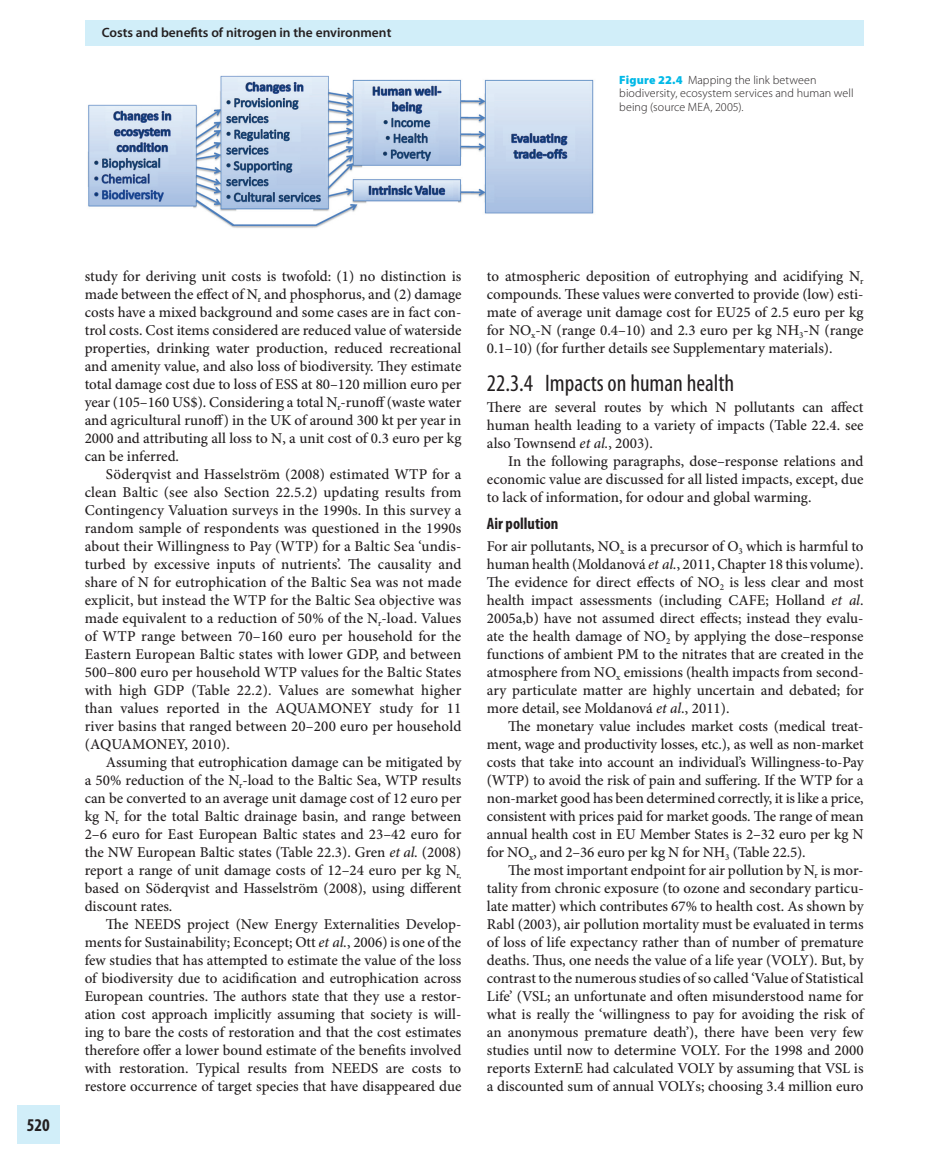
<style>
.page{position:relative;width:932px;height:1173px;background:#fff}
.page>*{position:absolute;margin:0;border:0;box-sizing:border-box;transform-origin:0 0}
.t1{font:condensed 24px "Myriad Pro";color:#231f20}
.t2{font:700 condensed 18px "Myriad Pro";color:#231f20}
.t3{font:700 condensed 16.5px "Myriad Pro";color:#231f20}
.t4{font:500 15px/18px "Minion Pro";color:#231f20;text-align:justify}
.t5{font:600 13.5px "Myriad Pro";color:#231f20}
.t6{font:300 12px/13.5px "Myriad Pro";letter-spacing:.005em;color:#231f20}
.s1{font-weight:900;color:#00b9e7}
.s2{font-style:italic}
</style>
<div class="page">
<div style="left:85px;top:21px;width:778px;height:25px;background:#d1eef9"></div>
<div style="left:17px;top:1105px;width:43px;height:38px;background:#d1eef9"></div>
<img style="left:88px;top:75px;width:506px;height:153px">
<p class="t5" style="left:102px;top:27px;width:291px">Costs and benefits of nitrogen in the environment</p>
<p class="t6" style="left:619px;top:74px;width:236px"><span class="s1">Figure 22.4</span> Mapping the link between biodiversity, ecosystem services and human well being (source MEA, 2005 ).</p>
<p class="t2" style="left:27px;top:1118px;width:25px">520</p>
<p class="t4" style="left:85px;top:269px;width:378px">study for deriving unit costs is twofold: (1) no distinction is made between the effect of N <sub>r</sub> and phosphorus, and (2) damage costs have a mixed background and some cases are in fact con&shy;trol costs. Cost items considered are reduced value of waterside properties, drinking water production, reduced recreational and amenity value, and also loss of biodiversity. They estimate total damage cost due to loss of ESS at 80–120 million euro per year (105–160 US$). Considering a total N <sub>r</sub> -runoff (waste water and agricultural runoff) in the UK of around 300 kt per year in 2000 and attributing all loss to N, a unit cost of 0.3 euro per kg can be inferred.</p>
<p class="t4" style="left:85px;top:467px;width:378px;text-indent:21px">Söderqvist and Hasselström ( 2008 ) estimated WTP for a clean Baltic (see also Section 22.5.2 ) updating results from Contingency Valuation surveys in the 1990s. In this survey a random sample of respondents was questioned in the 1990s about their Willingness to Pay (WTP) for a Baltic Sea ‘undis&shy;turbed by excessive inputs of nutrients’. The causality and share of N for eutrophication of the Baltic Sea was not made explicit, but instead the WTP for the Baltic Sea objective was made equivalent to a reduction of 50% of the N <sub>r</sub> -load. Values of WTP range between 70–160 euro per household for the Eastern European Baltic states with lower GDP, and between 500–800 euro per household WTP values for the Baltic States with high GDP ( Table 22.2 ). Values are somewhat higher than values reported in the AQUAMONEY study for 11 river basins that ranged between 20–200 euro per household (AQUAMONEY, 2010 ).</p>
<p class="t4" style="left:85px;top:755px;width:378px;text-indent:21px">Assuming that eutrophication damage can be mitigated by a 50% reduction of the N <sub>r</sub> -load to the Baltic Sea, WTP results can be converted to an average unit damage cost of 12 euro per kg N <sub>r</sub> for the total Baltic drainage basin, and range between 2–6 euro for East European Baltic states and 23–42 euro for the NW European Baltic states ( Table 22.3 ). Gren <span class="s2">et al.</span> ( 2008 ) report a range of unit damage costs of 12–24 euro per kg N <sub>r, </sub>based on Söderqvist and Hasselström ( 2008 ), using different discount rates.</p>
<p class="t4" style="left:85px;top:917px;width:378px;text-indent:21px">The NEEDS project (New Energy Externalities Develop&shy;ments for Sustainability; Econcept; Ott <span class="s2">et al.</span> , 2006 ) is one of the few studies that has attempted to estimate the value of the loss of biodiversity due to acidification and eutrophication across European countries. The authors state that they use a restor&shy;ation cost approach implicitly assuming that society is will&shy;ing to bare the costs of restoration and that the cost estimates therefore offer a lower bound estimate of the benefits involved with restoration. Typical results from NEEDS are costs to restore occurrence of target species that have disappeared due</p>
<p class="t4" style="left:487px;top:269px;width:378px">to atmospheric deposition of eutrophying and acidifying N <sub>r </sub>compounds. These values were converted to provide (low) esti&shy;mate of average unit damage cost for EU25 of 2.5 euro per kg for NO <sub>x</sub> -N (range 0.4–10) and 2.3 euro per kg NH <sub>3</sub> -N (range 0.1–10) (for further details see Supplementary materials).</p>
<h1 class="t1" style="left:487px;top:374px;width:249px">22.3.4 Impacts on human health</h1>
<p class="t4" style="left:487px;top:400px;width:378px">There are several routes by which N pollutants can affect human health leading to a variety of impacts ( Table 22.4 . see also Townsend <span class="s2">et al.</span> , 2003 ).</p>
<p class="t4" style="left:487px;top:454px;width:378px;text-indent:21px">In the following paragraphs, dose–response relations and economic value are discussed for all listed impacts, except, due to lack of information, for odour and global warming.</p>
<p class="t3" style="left:487px;top:518px;width:73px">Air pollution</p>
<p class="t4" style="left:487px;top:538px;width:378px">For air pollutants, NO <sub>x</sub> is a precursor of O <sub>3</sub> which is harmful to human health (Moldanová <span class="s2">et al.</span> , 2011 , Chapter 18 this volume).<br>The evidence for direct effects of NO <sub>2</sub> is less clear and most health impact assessments (including CAFE; Holland <span class="s2">et al</span>.<br>2005a,b) have not assumed direct effects; instead they evalu&shy;ate the health damage of NO <sub>2</sub> by applying the dose– response functions of ambient PM to the nitrates that are created in the atmosphere from NO <sub>x</sub> emissions (health impacts from second&shy;ary particulate matter are highly uncertain and debated; for more detail, see Moldanová <span class="s2">et al.</span> , 2011 ).</p>
<p class="t4" style="left:487px;top:718px;width:378px;text-indent:21px">The monetary value includes market costs (medical treat&shy;ment, wage and productivity losses, etc.), as well as non-market costs that take into account an individual’s Willingness-to-Pay (WTP) to avoid the risk of pain and suffering. If the WTP for a non-market good has been determined correctly, it is like a price, consistent with prices paid for market goods. The range of mean annual health cost in EU Member States is 2–32 euro per kg N for NO <sub>x</sub> , and 2–36 euro per kg N for NH <sub>3</sub> ( Table 22.5 ).</p>
<p class="t4" style="left:487px;top:862px;width:378px;text-indent:21px">The most important endpoint for air pollution by N <sub>r</sub> is mor&shy;tality from chronic exposure (to ozone and secondary particu&shy;late matter) which contributes 67% to health cost. As shown by Rabl ( 2003 ), air pollution mortality must be evaluated in terms of loss of life expectancy rather than of number of premature deaths. Thus, one needs the value of a life year (VOLY). But, by contrast to the numerous studies of so called ‘Value of Statistical Life’ (VSL; an unfortunate and often misunderstood name for what is really the ‘willingness to pay for avoiding the risk of an anonymous premature death’), there have been very few studies until now to determine VOLY. For the 1998 and 2000 reports ExternE had calculated VOLY by assuming that VSL is a discounted sum of annual VOLYs; choosing 3.4 million euro</p>
</div>
